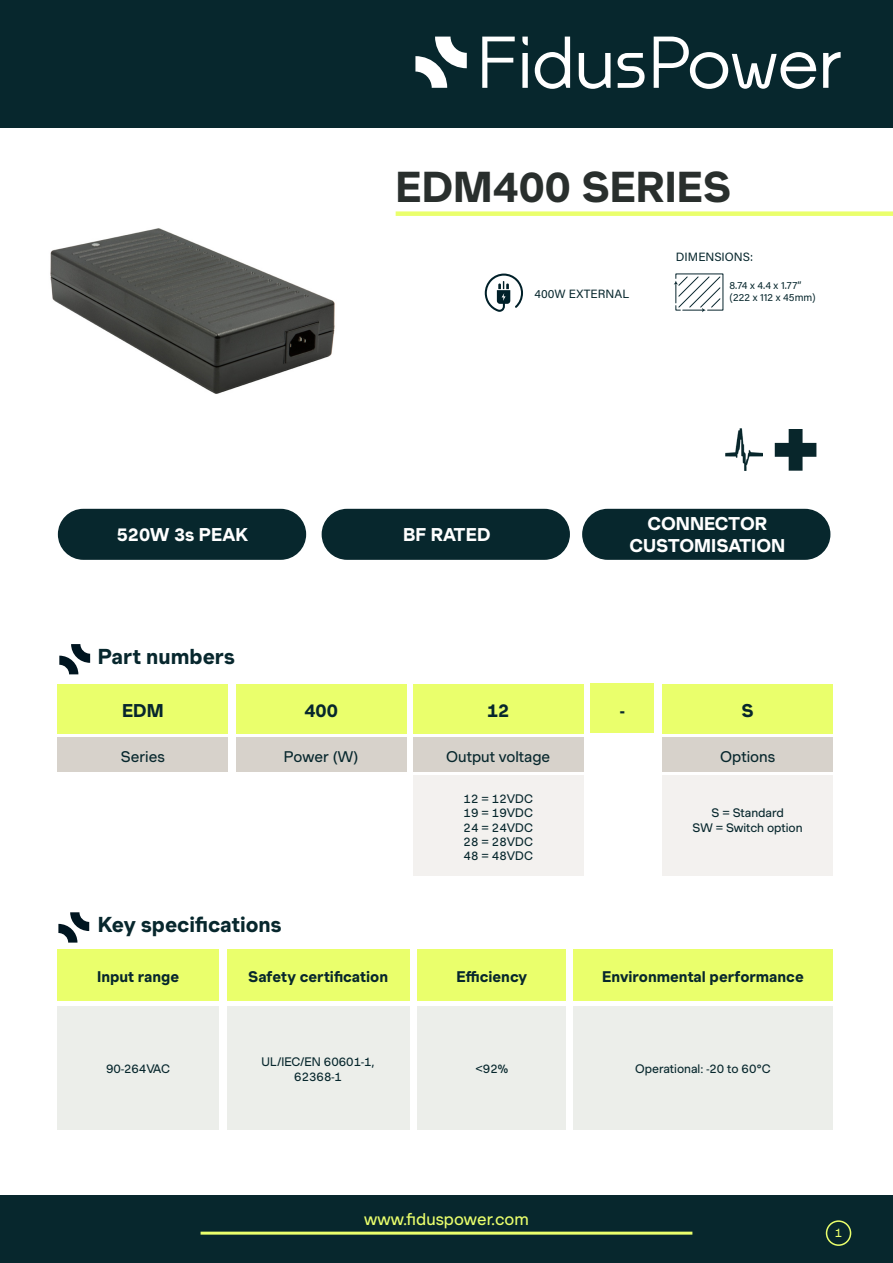
<style>
.page{position:relative;width:893px;height:1263px;background:#fff}
.page>*{position:absolute;margin:0;border:0;box-sizing:border-box;transform-origin:0 0}
._1st_Page_Part_Number{font:700 42px "Muoto";color:#292f2d}
.Green_Titles{font:700 21px "Muoto";color:#07272d}
._1st_Page_Features{font:700 18px "Muoto";color:#fff}
.Data_On_Left{font:700 18px "Muoto";color:#07272d}
.t1{font:16.5px "Muoto";color:#eaff6c}
.Data_On_Left-2{font:700 15px "Muoto";color:#07272d}
.Data_On_Left-3{font:15px "Muoto";color:#07272d}
.Data_On_Left-4{font:12px "Muoto";color:#07272d}
.Data_On_Left-5{font:12px "Acumin Variable Concept";color:#07272d}
.Data_On_Left-6{font:12px "Muoto";color:#eaff6c}
.Data_On_Left-7{font:10.5px "Acumin Variable Concept";letter-spacing:.005em;color:#07272d}
</style>
<div class="page">
<div style="left:0;top:0;width:893px;height:128px;background:#07272d"></div>
<div style="left:0;top:1196px;width:893px;height:67px;background:#07272d"></div>
<hr style="left:201px;top:1231px;width:491px;height:3px;background:#eaff6c">
<div style="left:826px;top:1220px;width:25px;height:26px;border:2px solid #eaff6c;border-radius:50%"></div>
<div style="left:59px;top:509px;width:246px;height:50px;background:#07272d;border-radius:25px"></div>
<div style="left:58px;top:509px;width:248px;height:51px;border:2px solid #07272d;border-radius:25px"></div>
<div style="left:396px;top:211px;width:497px;height:5px;background:#eaff6c"></div>
<div style="left:583px;top:509px;width:247px;height:50px;background:#07272d;border-radius:25px"></div>
<div style="left:582px;top:509px;width:248px;height:51px;border:2px solid #07272d;border-radius:25px"></div>
<div style="left:322px;top:509px;width:247px;height:50px;background:#07272d;border-radius:25px"></div>
<div style="left:322px;top:509px;width:248px;height:51px;border:2px solid #07272d;border-radius:25px"></div>
<div style="left:58px;top:684px;width:170px;height:49px;background:#eaff6c"></div>
<div style="left:236px;top:684px;width:170px;height:49px;background:#eaff6c"></div>
<div style="left:413px;top:684px;width:170px;height:49px;background:#eaff6c"></div>
<div style="left:58px;top:737px;width:170px;height:34px;background:#d7d2cb"></div>
<div style="left:413px;top:776px;width:170px;height:100px;background:#f3f1ef"></div>
<div style="left:663px;top:776px;width:170px;height:100px;background:#f3f1ef"></div>
<div style="left:663px;top:737px;width:170px;height:34px;background:#d7d2cb"></div>
<div style="left:236px;top:737px;width:170px;height:34px;background:#d7d2cb"></div>
<div style="left:417px;top:1006px;width:149px;height:123px;background:#eceeea"></div>
<div style="left:57px;top:1006px;width:162px;height:123px;background:#eceeea"></div>
<div style="left:573px;top:949px;width:260px;height:51px;background:#eaff6c"></div>
<div style="left:57px;top:949px;width:162px;height:51px;background:#eaff6c"></div>
<div style="left:227px;top:949px;width:182px;height:51px;background:#eaff6c"></div>
<div style="left:227px;top:1006px;width:182px;height:123px;background:#eceeea"></div>
<div style="left:417px;top:949px;width:149px;height:51px;background:#eaff6c"></div>
<div style="left:573px;top:1006px;width:260px;height:123px;background:#eceeea"></div>
<svg style="left:58px;top:912px;width:31px;height:30px"></svg>
<svg style="left:59px;top:644px;width:31px;height:30px"></svg>
<div style="left:590px;top:683px;width:64px;height:50px;background:#eaff6c"></div>
<div style="left:663px;top:684px;width:170px;height:49px;background:#eaff6c"></div>
<div style="left:413px;top:737px;width:170px;height:34px;background:#d7d2cb"></div>
<svg style="left:674px;top:273px;width:50px;height:39px"></svg>
<svg style="left:485px;top:274px;width:38px;height:38px"></svg>
<svg style="left:482px;top:37px;width:33px;height:51px"></svg>
<svg style="left:522px;top:37px;width:6px;height:51px"></svg>
<svg style="left:535px;top:37px;width:35px;height:52px"></svg>
<svg style="left:579px;top:53px;width:31px;height:36px"></svg>
<svg style="left:617px;top:53px;width:28px;height:35px"></svg>
<svg style="left:654px;top:37px;width:162px;height:52px"></svg>
<svg style="left:823px;top:52px;width:18px;height:36px"></svg>
<svg style="left:415px;top:37px;width:52px;height:51px"></svg>
<svg style="left:775px;top:429px;width:41px;height:42px"></svg>
<img style="left:50px;top:228px;width:285px;height:166px">
<img style="left:726px;top:428px;width:36px;height:43px">
<p class="_1st_Page_Part_Number" style="left:396px;top:155px;width:337px">EDM400 SERIES</p>
<p class="Data_On_Left-5" style="left:534px;top:286px;width:96px">400W EXTERNAL</p>
<p class="Data_On_Left-5" style="left:676px;top:249px;width:79px">DIMENSIONS:</p>
<p class="Data_On_Left-7" style="left:729px;top:278px;width:73px">8.74 x 4.4 x 1.77”</p>
<p class="Data_On_Left-7" style="left:729px;top:291px;width:88px">(222 x 112 x 45mm)</p>
<p class="_1st_Page_Features" style="left:117px;top:521px;width:133px">520W 3s PEAK</p>
<p class="_1st_Page_Features" style="left:403px;top:521px;width:89px">BF RATED</p>
<p class="Green_Titles" style="left:98px;top:641px;width:139px">Part numbers</p>
<p class="Data_On_Left" style="left:122px;top:697px;width:43px">EDM</p>
<p class="Data_On_Left" style="left:304px;top:697px;width:35px">400</p>
<p class="Data_On_Left" style="left:487px;top:697px;width:24px">12</p>
<p class="_1st_Page_Features" style="left:647px;top:510px;width:121px">CONNECTOR</p>
<p class="_1st_Page_Features" style="left:629px;top:532px;width:157px">CUSTOMISATION</p>
<p class="Data_On_Left" style="left:620px;top:697px;width:6px">-</p>
<p class="Data_On_Left" style="left:742px;top:697px;width:14px">S</p>
<p class="Data_On_Left-3" style="left:121px;top:745px;width:46px">Series</p>
<p class="Data_On_Left-3" style="left:284px;top:745px;width:76px">Power (W)</p>
<p class="Data_On_Left-3" style="left:446px;top:745px;width:106px">Output voltage</p>
<p class="Data_On_Left-3" style="left:720px;top:745px;width:56px">Options</p>
<p class="Data_On_Left-4" style="left:464px;top:790px;width:71px">12 = 12VDC</p>
<p class="Data_On_Left-4" style="left:464px;top:804px;width:71px">19 = 19VDC</p>
<p class="Data_On_Left-4" style="left:464px;top:818px;width:71px">24 = 24VDC</p>
<p class="Data_On_Left-4" style="left:464px;top:833px;width:71px">28 = 28VDC</p>
<p class="Data_On_Left-4" style="left:464px;top:847px;width:71px">48 = 48VDC</p>
<p class="Data_On_Left-4" style="left:711px;top:804px;width:74px">S = Standard</p>
<p class="Data_On_Left-4" style="left:693px;top:818px;width:112px">SW = Switch option</p>
<p class="Green_Titles" style="left:98px;top:909px;width:185px">Key specifications</p>
<p class="Data_On_Left-2" style="left:97px;top:965px;width:84px">Input range</p>
<p class="Data_On_Left-2" style="left:248px;top:965px;width:141px">Safety certification</p>
<p class="Data_On_Left-2" style="left:456px;top:965px;width:72px">Efficiency</p>
<p class="Data_On_Left-2" style="left:602px;top:965px;width:203px">Environmental performance</p>
<p class="Data_On_Left-4" style="left:106px;top:1060px;width:65px">90-264VAC</p>
<p class="Data_On_Left-4" style="left:262px;top:1053px;width:115px">UL/IEC/EN 60601-1,</p>
<p class="Data_On_Left-4" style="left:294px;top:1067px;width:49px">62368-1</p>
<p class="Data_On_Left-4" style="left:475px;top:1060px;width:34px">&lt;92%</p>
<p class="Data_On_Left-4" style="left:635px;top:1060px;width:137px">Operational: -20 to 60°C</p>
<h3 class="t1" style="left:364px;top:1207px;width:166px">www.fiduspower.com</h3>
<p class="Data_On_Left-6" style="left:835px;top:1224px;width:9px">1</p>
</div>
